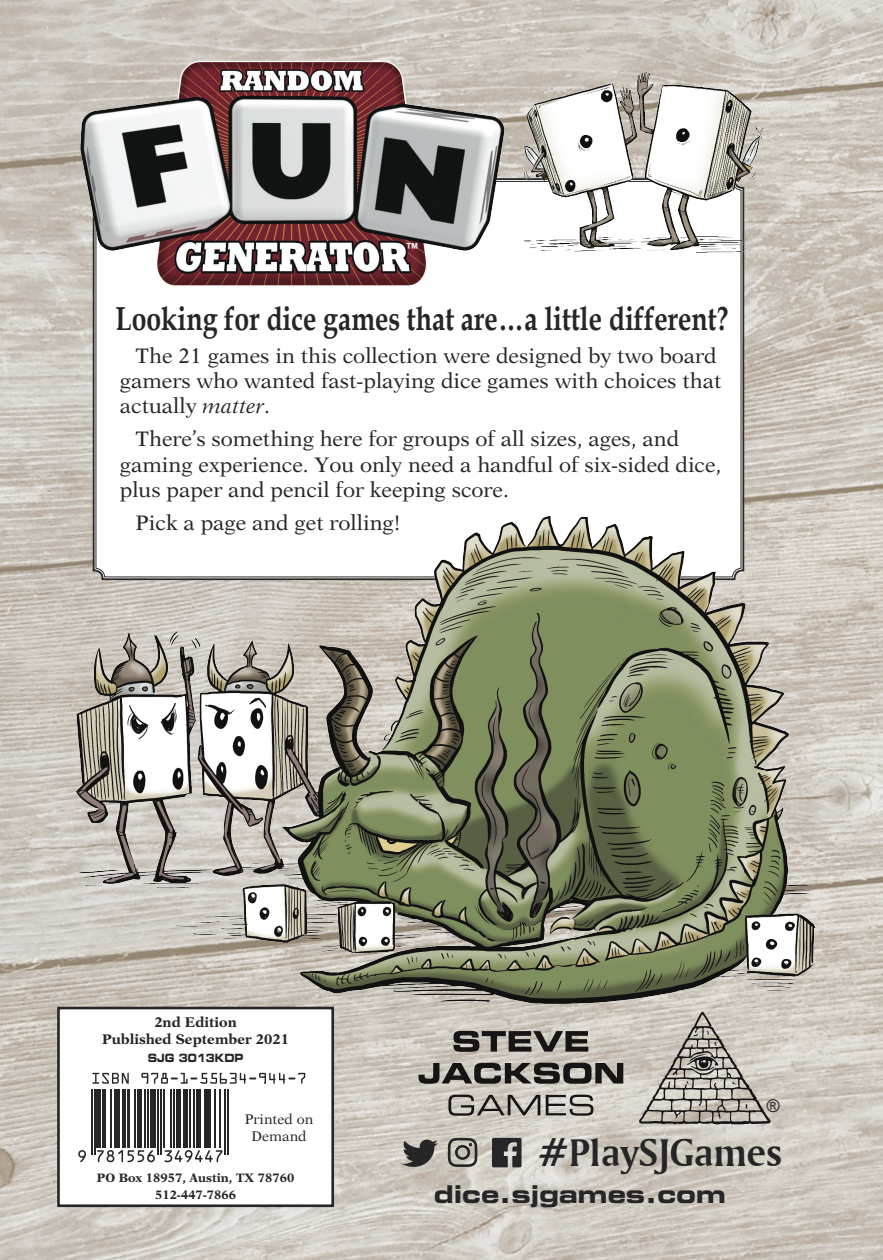
<style>
.page{position:relative;width:883px;height:1260px;background:#fff}
.page>*{position:absolute;margin:0;border:0;box-sizing:border-box;transform-origin:0 0}
.t1{font:40.6px "Amerigo BT Bold A";color:#262527}
.t2{font:700 33.25px "Book Antiqua";color:#262527;scale:.8 1}
.t3{font:24.5px "Eurostile Bold Extended Two";color:#262527}
.t4{font:21px/25.2px "New Aster";color:#262527}
.t5{font:17.5px "Arial";color:#262527}
.t6{font:700 14px/16.8px "New Aster";color:#262527;text-align:center}
.t7{font:14px/16.8px "New Aster";color:#262527;text-align:center}
.t8{font:700 14px "Arial";color:#fff}
.t9{font:700 12.25px/16.6px "New Aster";color:#262527;text-align:center}
.t10{font:11.38px "Eurostile Bold Extended Two";color:#262527;scale:.8 1}
.s1{font-style:italic}
</style>
<div class="page">
<img style="left:0;top:0;width:882px;height:1260px">
<svg style="left:491px;top:1138px;width:30px;height:29px"></svg>
<svg style="left:447px;top:1138px;width:30px;height:29px"></svg>
<svg style="left:402px;top:1140px;width:36px;height:27px"></svg>
<svg style="left:92px;top:273px;width:652px;height:230px"></svg>
<svg style="left:453px;top:1031px;width:135px;height:21px;background:#66625e"></svg>
<svg style="left:418px;top:1063px;width:205px;height:21px;background:#696561"></svg>
<svg style="left:448px;top:1095px;width:145px;height:21px;background:#98948e"></svg>
<svg style="left:638px;top:1031px;width:132px;height:93px;background:#ada7a0"></svg>
<img style="left:539px;top:25px;width:225px;height:248px">
<img style="left:68px;top:10px;width:471px;height:285px">
<img style="left:68px;top:503px;width:757px;height:528px">
<div style="left:58px;top:1008px;width:274px;height:198px;background:#fff"></div>
<div style="left:57px;top:1007px;width:277px;height:200px;border:3px solid #262527"></div>
<svg style="left:92px;top:1073px;width:37px;height:11px"></svg>
<svg style="left:141px;top:1073px;width:164px;height:11px"></svg>
<svg style="left:78px;top:1150px;width:8px;height:12px"></svg>
<hr style="left:91px;top:1090px;width:1px;height:65px;background:#262527">
<hr style="left:94px;top:1090px;width:1px;height:65px;background:#262527">
<hr style="left:97px;top:1090px;width:4px;height:58px;background:#262527">
<hr style="left:102px;top:1090px;width:3px;height:58px;background:#262527">
<hr style="left:110px;top:1090px;width:1px;height:58px;background:#262527">
<hr style="left:114px;top:1090px;width:1px;height:58px;background:#262527">
<hr style="left:117px;top:1090px;width:3px;height:58px;background:#262527">
<hr style="left:123px;top:1090px;width:3px;height:58px;background:#262527">
<hr style="left:127px;top:1090px;width:3px;height:58px;background:#262527">
<hr style="left:134px;top:1090px;width:2px;height:58px;background:#262527">
<hr style="left:137px;top:1090px;width:4px;height:58px;background:#262527">
<hr style="left:144px;top:1090px;width:2px;height:58px;background:#262527">
<svg style="left:97px;top:1150px;width:58px;height:12px"></svg>
<hr style="left:147px;top:1090px;width:2px;height:58px;background:#262527">
<div style="left:150px;top:1090px;width:6px;height:58px;background:#262527"></div>
<hr style="left:157px;top:1090px;width:2px;height:65px;background:#262527">
<hr style="left:160px;top:1090px;width:2px;height:65px;background:#262527">
<hr style="left:163px;top:1090px;width:2px;height:58px;background:#262527">
<hr style="left:170px;top:1090px;width:2px;height:58px;background:#262527">
<hr style="left:173px;top:1090px;width:2px;height:58px;background:#262527">
<div style="left:176px;top:1090px;width:5px;height:58px;background:#262527"></div>
<div style="left:183px;top:1090px;width:5px;height:58px;background:#262527"></div>
<hr style="left:189px;top:1090px;width:2px;height:58px;background:#262527">
<hr style="left:194px;top:1090px;width:1px;height:58px;background:#262527">
<div style="left:196px;top:1090px;width:5px;height:58px;background:#262527"></div>
<hr style="left:204px;top:1090px;width:1px;height:58px;background:#262527">
<hr style="left:207px;top:1090px;width:4px;height:58px;background:#262527">
<svg style="left:164px;top:1150px;width:58px;height:12px"></svg>
<hr style="left:214px;top:1090px;width:1px;height:58px;background:#262527">
<hr style="left:220px;top:1090px;width:1px;height:58px;background:#262527">
<hr style="left:224px;top:1090px;width:1px;height:65px;background:#262527">
<hr style="left:227px;top:1090px;width:1px;height:65px;background:#262527">
<p class="t8" style="left:405px;top:240px;width:15px">™</p>
<h2 class="t2" style="left:115px;top:299px;width:767px">Looking for dice games that are…a little different?</h2>
<p class="t4" style="left:120px;top:343px;width:602px;text-indent:16px">The 21 games in this collection were designed by two board gamers who wanted fast-playing dice games with choices that actually <span class="s1">matter</span>.</p>
<p class="t4" style="left:120px;top:426px;width:602px;text-indent:16px">There’s something here for groups of all sizes, ages, and gaming experience. You only need a handful of six-sided dice, plus paper and pencil for keeping score.</p>
<p class="t4" style="left:136px;top:510px;width:266px">Pick a page and get rolling!</p>
<p class="t6" style="left:102px;top:1014px;width:188px">2nd Edition<br>Published September 2021</p>
<p class="t10" style="left:148px;top:1050px;width:121px">SJG 3013KDP</p>
<p class="t7" style="left:245px;top:1110px;width:70px">Printed on<br>Demand</p>
<p class="t9" style="left:97px;top:1169px;width:199px">PO Box 18957, Austin, TX 78760<br>512-447-7866</p>
<p class="t5" style="left:766px;top:1096px;width:14px">®</p>
<h1 class="t1" style="left:537px;top:1127px;width:245px">#PlaySJGames</h1>
<p class="t3" style="left:433px;top:1177px;width:293px">dice.sjgames.com</p>
</div>
